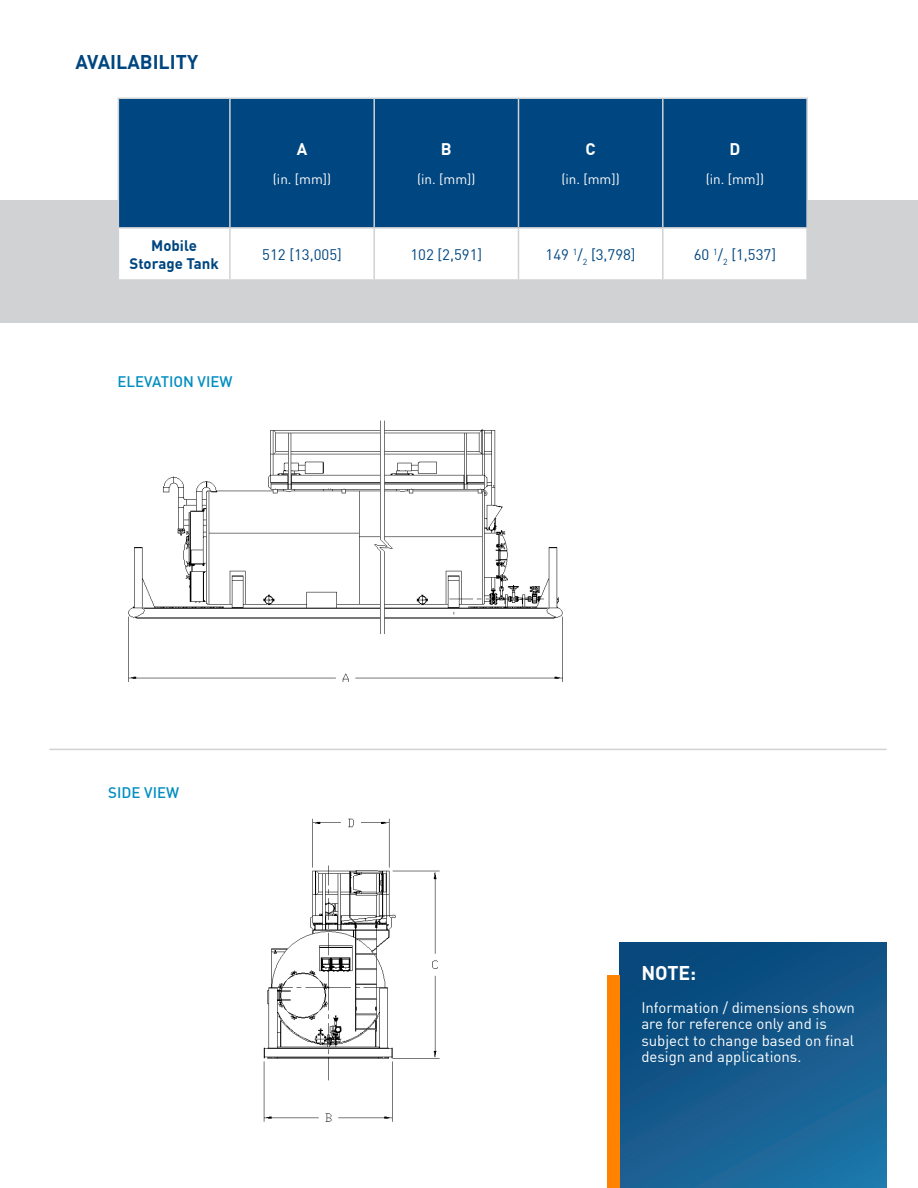
<style>
.page{position:relative;width:918px;height:1188px;background:#fff}
.page>*{position:absolute;margin:0;border:0;box-sizing:border-box;transform-origin:0 0}
.t1{font:700 19.5px "DIN Offc";color:#004680}
.t2{font:700 19.5px "DIN Offc";color:#fff}
.t3{font:700 16.5px "DIN Offc";color:#fff}
.t4{font:15px/16.5px "DIN Offc";color:#fff}
.t5{font:15px "DIN Offc";color:#004680}
.t6{font:500 15px "DIN Offc";color:#008ec1}
.t7{font:700 15px "DIN Offc";color:#004680}
.t8{font:13.5px "DIN Offc";color:#fff}
</style>
<div class="page">
<div style="left:0;top:201px;width:918px;height:122px;background:#d1d2d4"></div>
<div style="left:620px;top:943px;width:267px;height:245px;background:linear-gradient(to bottom,#0a487b,#1f6c9e)"></div>
<div style="left:608px;top:975px;width:12px;height:213px;background:#ff8200"></div>
<img style="left:128px;top:420px;width:435px;height:262px">
<img style="left:263px;top:818px;width:177px;height:304px">
<div style="left:119px;top:99px;width:687px;height:128px;background:#004680"></div>
<div style="left:119px;top:229px;width:687px;height:50px;background:#fff"></div>
<hr style="left:118px;top:98px;width:112px;height:1px;background:#d1d2d4">
<hr style="left:118px;top:99px;width:1px;height:128px;background:#d1d2d4">
<hr style="left:230px;top:98px;width:144px;height:1px;background:#d1d2d4">
<hr style="left:229px;top:99px;width:2px;height:128px;background:#d1d2d4">
<hr style="left:374px;top:98px;width:145px;height:1px;background:#d1d2d4">
<hr style="left:373px;top:99px;width:2px;height:128px;background:#d1d2d4">
<hr style="left:519px;top:98px;width:144px;height:1px;background:#d1d2d4">
<hr style="left:518px;top:99px;width:1px;height:128px;background:#d1d2d4">
<hr style="left:663px;top:98px;width:145px;height:1px;background:#d1d2d4">
<hr style="left:662px;top:99px;width:2px;height:128px;background:#d1d2d4">
<hr style="left:806px;top:99px;width:2px;height:128px;background:#d1d2d4">
<hr style="left:229px;top:229px;width:2px;height:50px;background:#d1d2d4">
<hr style="left:373px;top:229px;width:2px;height:50px;background:#d1d2d4">
<hr style="left:518px;top:229px;width:1px;height:50px;background:#d1d2d4">
<hr style="left:662px;top:229px;width:2px;height:50px;background:#d1d2d4">
<hr style="left:50px;top:749px;width:837px;height:1px;background:#d1d2d4">
<p class="t1" style="left:76px;top:49px;width:124px">AVAILABILITY</p>
<p class="t7" style="left:151px;top:235px;width:47px">Mobile</p>
<p class="t7" style="left:129px;top:253px;width:91px">Storage Tank</p>
<p class="t3" style="left:297px;top:138px;width:12px">A</p>
<p class="t8" style="left:273px;top:171px;width:60px">(in. [mm])</p>
<p class="t3" style="left:441px;top:138px;width:12px">B</p>
<p class="t8" style="left:417px;top:171px;width:60px">(in. [mm])</p>
<p class="t3" style="left:586px;top:138px;width:12px">C</p>
<p class="t8" style="left:562px;top:171px;width:60px">(in. [mm])</p>
<p class="t3" style="left:730px;top:138px;width:12px">D</p>
<p class="t8" style="left:706px;top:171px;width:60px">(in. [mm])</p>
<p class="t5" style="left:262px;top:245px;width:81px">512 [13,005]</p>
<p class="t5" style="left:410px;top:245px;width:73px">102 [2,591]</p>
<p class="t5" style="left:546px;top:245px;width:92px">149 <sup>1</sup>/<sub>2</sub> [3,798]</p>
<p class="t5" style="left:694px;top:245px;width:84px">60 <sup>1</sup>/<sub>2</sub> [1,537]</p>
<p class="t6" style="left:118px;top:372px;width:117px">ELEVATION VIEW</p>
<p class="t6" style="left:108px;top:783px;width:72px">SIDE VIEW</p>
<p class="t2" style="left:641px;top:960px;width:56px">NOTE:</p>
<p class="t4" style="left:641px;top:999px;width:215px">Information / dimensions shown are for reference only and is subject to change based on final design and applications.</p>
</div>
